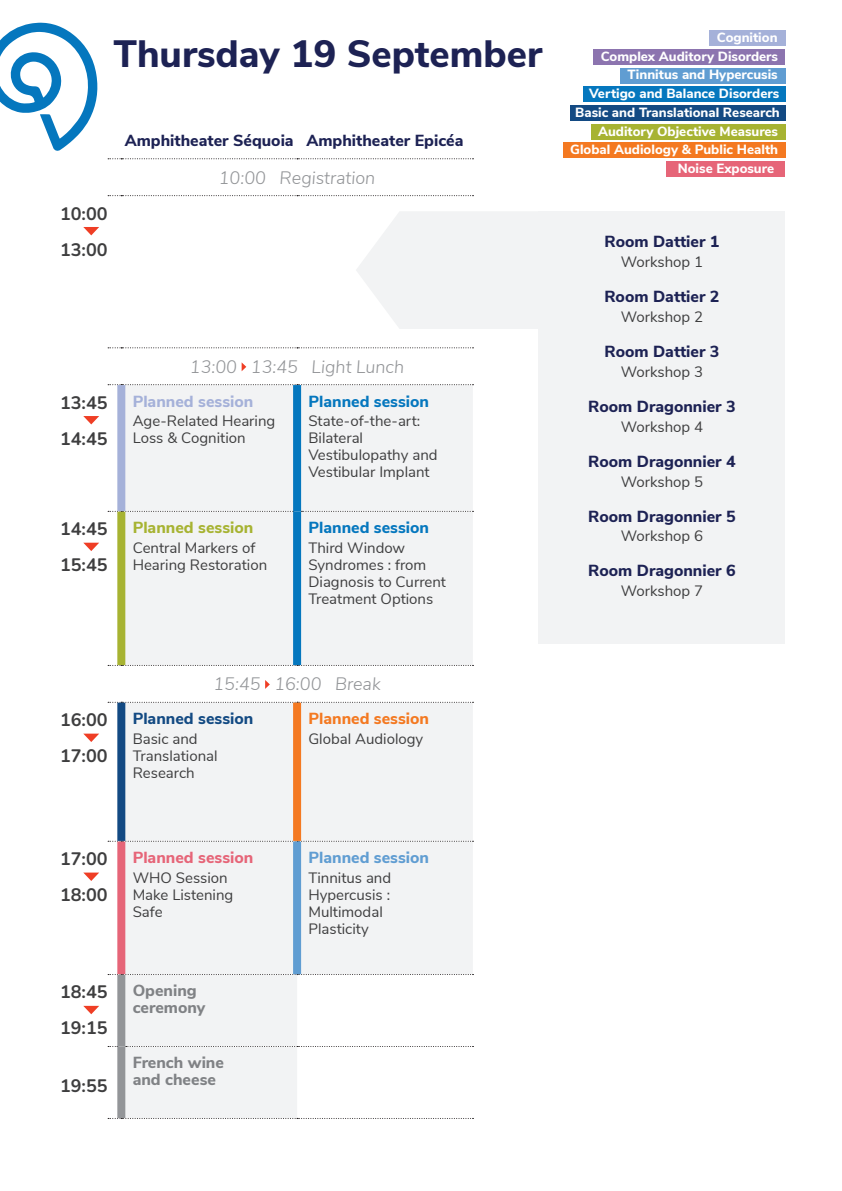
<style>
.page{position:relative;width:842px;height:1191px;background:#fff}
.page>*{position:absolute;margin:0;border:0;box-sizing:border-box;transform-origin:0 0}
.t1{font:800 38px "Nunito Sans";color:#1d2254}
.t2{font:200 18px/36px "Nunito";color:#3e3e3f}
.t3{font:italic 300 18px "Nunito Sans";color:#939598}
.t4{font:800 16px "Nunito Sans";color:#1d2254}
.t5{font:800 16px/17px "Nunito Sans";color:#808285}
.t6{font:800 16px "Nunito Sans";color:#0577be}
.t7{font:800 16px "Nunito Sans";color:#a5b1d9}
.t8{font:800 16px "Nunito Sans";color:#a7b332}
.t9{font:800 16px "Nunito Sans";color:#134a83}
.t10{font:800 16px "Nunito Sans";color:#f47921}
.t11{font:800 16px "Nunito Sans";color:#e66578}
.t12{font:800 16px "Nunito Sans";color:#609dd2}
.t13{font:15px/17px "Nunito Sans";color:#3e3e3f}
.t14{font:800 13.2px/18.8px "Nunito Sans";color:#fff}
</style>
<div class="page">
<svg style="left:121px;top:385px;width:352px;height:733px;fill:#f2f3f4"></svg>
<svg style="left:108px;top:158px;width:365px;height:1px"></svg>
<svg style="left:108px;top:195px;width:365px;height:1px"></svg>
<svg style="left:108px;top:347px;width:365px;height:1px"></svg>
<svg style="left:108px;top:384px;width:365px;height:1px"></svg>
<svg style="left:108px;top:511px;width:185px;height:1px"></svg>
<svg style="left:301px;top:511px;width:172px;height:1px"></svg>
<svg style="left:108px;top:665px;width:365px;height:1px"></svg>
<svg style="left:108px;top:702px;width:365px;height:1px"></svg>
<svg style="left:108px;top:841px;width:365px;height:1px"></svg>
<svg style="left:108px;top:974px;width:365px;height:1px"></svg>
<svg style="left:126px;top:1046px;width:347px;height:1px"></svg>
<svg style="left:108px;top:1118px;width:365px;height:1px"></svg>
<div style="left:117px;top:385px;width:8px;height:126px;background:#a5b1d9"></div>
<div style="left:293px;top:511px;width:8px;height:154px;background:#0577be"></div>
<div style="left:293px;top:385px;width:8px;height:126px;background:#0577be"></div>
<div style="left:293px;top:841px;width:8px;height:133px;background:#609dd2"></div>
<div style="left:117px;top:841px;width:8px;height:133px;background:#e66578"></div>
<div style="left:117px;top:702px;width:8px;height:139px;background:#134a83"></div>
<div style="left:293px;top:702px;width:8px;height:139px;background:#f47921"></div>
<div style="left:117px;top:975px;width:8px;height:71px;background:#939598"></div>
<div style="left:117px;top:1046px;width:8px;height:72px;background:#939598"></div>
<div style="left:117px;top:512px;width:8px;height:153px;background:#a7b332"></div>
<svg style="left:83px;top:227px;width:16px;height:8px"></svg>
<svg style="left:242px;top:363px;width:4px;height:8px"></svg>
<svg style="left:83px;top:416px;width:16px;height:8px"></svg>
<svg style="left:83px;top:542px;width:16px;height:9px"></svg>
<svg style="left:265px;top:680px;width:5px;height:9px"></svg>
<svg style="left:83px;top:733px;width:16px;height:9px"></svg>
<svg style="left:83px;top:872px;width:16px;height:9px"></svg>
<svg style="left:83px;top:1005px;width:16px;height:9px"></svg>
<div style="left:539px;top:211px;width:246px;height:432px;background:#f2f3f4"></div>
<svg style="left:356px;top:211px;width:183px;height:118px;fill:#f2f3f4"></svg>
<div style="left:593px;top:49px;width:192px;height:15px;background:#8c74af"></div>
<div style="left:563px;top:143px;width:222px;height:15px;background:#f47921"></div>
<div style="left:667px;top:162px;width:118px;height:15px;background:#e66578"></div>
<div style="left:709px;top:31px;width:76px;height:15px;background:#a5b1d9"></div>
<div style="left:620px;top:68px;width:165px;height:15px;background:#609dd2"></div>
<div style="left:570px;top:105px;width:215px;height:15px;background:#134a83"></div>
<div style="left:583px;top:87px;width:202px;height:15px;background:#0577be"></div>
<svg style="left:0;top:22px;width:98px;height:129px"></svg>
<div style="left:591px;top:124px;width:194px;height:15px;background:#a7b332"></div>
<h1 class="t1" style="left:113px;top:25px;width:430px">Thursday 19 September</h1>
<p class="t2" style="left:60px;top:195px;width:49px">10:00<br>13:00</p>
<p class="t4" style="left:125px;top:128px;width:340px">Amphitheater Séquoia Amphitheater Epicéa</p>
<p class="t3" style="left:219px;top:164px;width:158px">10:00 Registration</p>
<p class="t3" style="left:190px;top:353px;width:216px">13:00 13:45 Light Lunch</p>
<p class="t2" style="left:60px;top:384px;width:49px">13:45<br>14:45</p>
<p class="t7" style="left:133px;top:389px;width:122px">Planned session</p>
<p class="t13" style="left:133px;top:412px;width:144px">Age-Related Hearing<br>Loss &amp; Cognition</p>
<p class="t2" style="left:60px;top:510px;width:49px">14:45<br>15:45</p>
<p class="t8" style="left:133px;top:516px;width:122px">Planned session</p>
<p class="t13" style="left:133px;top:538px;width:136px">Central Markers of<br>Hearing Restoration</p>
<p class="t6" style="left:308px;top:389px;width:122px">Planned session</p>
<p class="t13" style="left:308px;top:412px;width:131px">State-of-the-art:<br>Bilateral<br>Vestibulopathy and<br>Vestibular Implant</p>
<p class="t6" style="left:308px;top:516px;width:122px">Planned session</p>
<p class="t13" style="left:308px;top:538px;width:139px">Third Window<br>Syndromes : from<br>Diagnosis to Current<br>Treatment Options</p>
<p class="t3" style="left:213px;top:671px;width:169px">15:45 16:00 Break</p>
<p class="t2" style="left:60px;top:701px;width:49px">16:00<br>17:00</p>
<p class="t9" style="left:133px;top:707px;width:122px">Planned session</p>
<p class="t13" style="left:133px;top:729px;width:87px">Basic and<br>Translational<br>Research</p>
<p class="t10" style="left:308px;top:707px;width:122px">Planned session</p>
<p class="t13" style="left:308px;top:729px;width:116px">Global Audiology</p>
<p class="t14" style="left:717px;top:27px;width:62px">Cognition</p>
<p class="t14" style="left:628px;top:65px;width:152px">Tinnitus and Hypercusis</p>
<p class="t14" style="left:575px;top:102px;width:206px">Basic and Translational Research</p>
<p class="t14" style="left:601px;top:46px;width:179px">Complex Auditory Disorders</p>
<p class="t14" style="left:589px;top:83px;width:192px">Vertigo and Balance Disorders</p>
<p class="t14" style="left:598px;top:121px;width:181px">Auditory Objective Measures</p>
<p class="t14" style="left:678px;top:140px;width:102px;text-indent:-108px">Global Audiology &amp; Public Health<br>Noise Exposure</p>
<p class="t4" style="left:604px;top:230px;width:117px">Room Dattier 1</p>
<p class="t13" style="left:621px;top:252px;width:84px">Workshop 1</p>
<p class="t4" style="left:604px;top:285px;width:117px">Room Dattier 2</p>
<p class="t13" style="left:621px;top:307px;width:84px">Workshop 2</p>
<p class="t4" style="left:604px;top:340px;width:117px">Room Dattier 3</p>
<p class="t13" style="left:621px;top:362px;width:84px">Workshop 3</p>
<p class="t4" style="left:588px;top:394px;width:149px">Room Dragonnier 3</p>
<p class="t13" style="left:621px;top:417px;width:84px">Workshop 4</p>
<p class="t4" style="left:588px;top:449px;width:149px">Room Dragonnier 4</p>
<p class="t13" style="left:621px;top:472px;width:84px">Workshop 5</p>
<p class="t4" style="left:588px;top:504px;width:149px">Room Dragonnier 5</p>
<p class="t13" style="left:621px;top:527px;width:84px">Workshop 6</p>
<p class="t4" style="left:588px;top:559px;width:149px">Room Dragonnier 6</p>
<p class="t13" style="left:621px;top:581px;width:84px">Workshop 7</p>
<p class="t2" style="left:60px;top:840px;width:49px">17:00<br>18:00</p>
<p class="t11" style="left:133px;top:845px;width:122px">Planned session</p>
<p class="t13" style="left:133px;top:868px;width:102px">WHO Session<br>Make Listening<br>Safe</p>
<p class="t2" style="left:60px;top:973px;width:49px">18:45<br>19:15</p>
<p class="t5" style="left:133px;top:981px;width:74px">Opening ceremony</p>
<p class="t2" style="left:60px;top:1066px;width:49px">19:55</p>
<p class="t5" style="left:133px;top:1053px;width:93px">French wine and cheese</p>
<p class="t12" style="left:308px;top:845px;width:122px">Planned session</p>
<p class="t13" style="left:308px;top:868px;width:84px">Tinnitus and<br>Hypercusis :<br>Multimodal<br>Plasticity</p>
</div>
